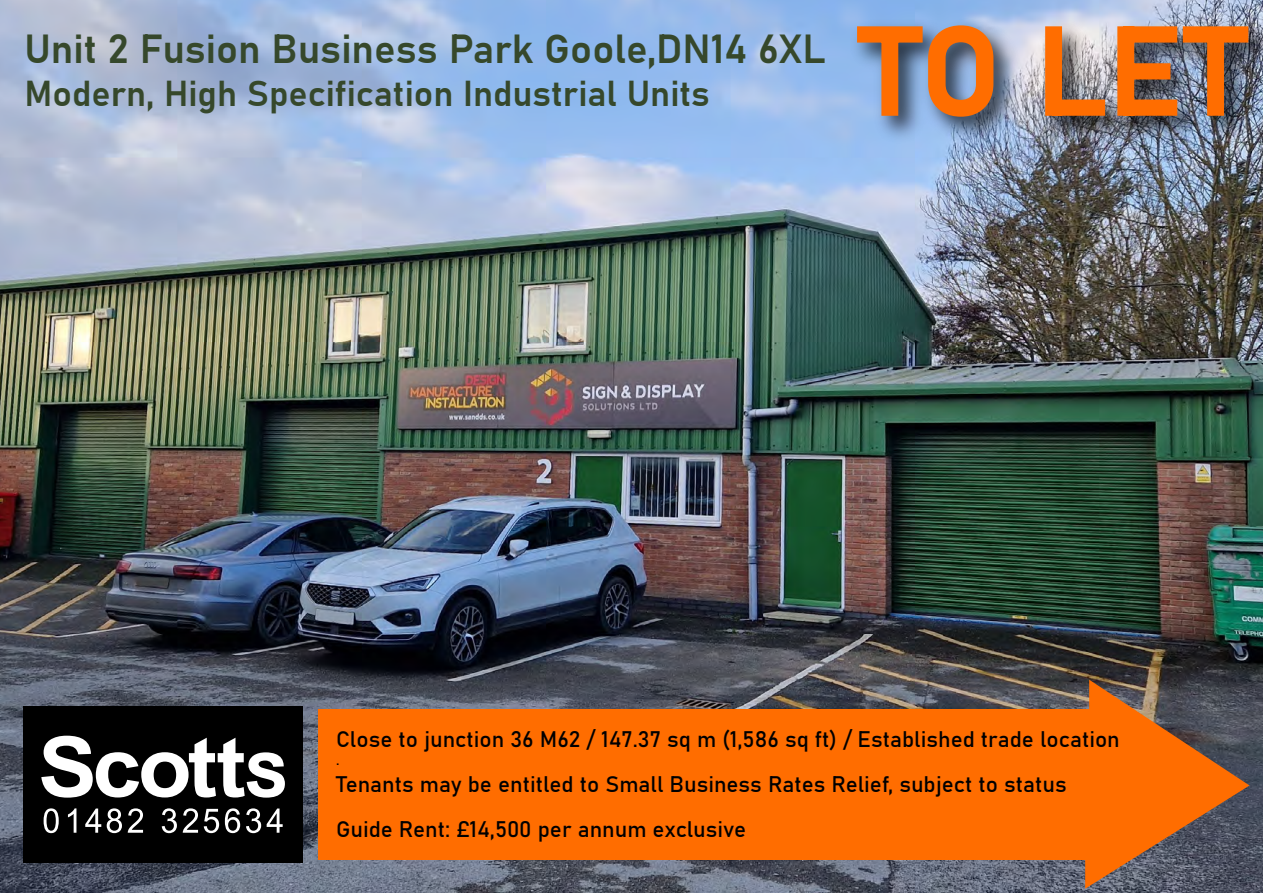
<style>
.page{position:relative;width:1263px;height:893px;background:#fff}
.page>*{position:absolute;margin:0;border:0;box-sizing:border-box;transform-origin:0 0}
.t1{font:126px "Bahnschrift";color:#ff6d00}
.t2{font:40.5px "Bahnschrift";color:#36482b}
.t3{font:36px "Bahnschrift";color:#36482b}
.t4{font:22.5px/45px "Bahnschrift";color:#000}
.t5{font:15px "Bahnschrift";color:#000}
</style>
<div class="page">
<img style="left:0;top:0;width:1263px;height:893px">
<div style="left:24px;top:706px;width:279px;height:156px;background:#000"></div>
<svg style="left:41px;top:736px;width:244px;height:62px"></svg>
<svg style="left:44px;top:808px;width:15px;height:25px"></svg>
<svg style="left:68px;top:808px;width:8px;height:25px"></svg>
<svg style="left:85px;top:808px;width:16px;height:25px"></svg>
<svg style="left:107px;top:808px;width:15px;height:25px"></svg>
<svg style="left:128px;top:808px;width:15px;height:25px"></svg>
<svg style="left:162px;top:808px;width:15px;height:25px"></svg>
<svg style="left:183px;top:808px;width:15px;height:25px"></svg>
<svg style="left:204px;top:809px;width:15px;height:24px"></svg>
<svg style="left:225px;top:808px;width:15px;height:25px"></svg>
<svg style="left:246px;top:808px;width:15px;height:25px"></svg>
<svg style="left:267px;top:808px;width:16px;height:25px"></svg>
<div style="left:318px;top:709px;width:800px;height:150px;background:#ff6d00"></div>
<svg style="left:1085px;top:680px;width:164px;height:209px"></svg>
<img style="left:845px;top:0;width:418px;height:183px">
<h2 class="t2" style="left:24px;top:18px;width:803px">Unit 2 Fusion Business Park Goole,DN14 6XL</h2>
<h3 class="t3" style="left:24px;top:66px;width:687px">Modern, High Specification Industrial Units</h3>
<h1 class="t1" style="left:859px;top:-24px;width:388px">TO LET</h1>
<p class="t4" style="left:336px;top:715px;width:785px">Close to junction 36 M62 / 147.37 sq m (1,586 sq ft) / Established trade location</p>
<p class="t5" style="left:336px;top:748px;width:5px">.</p>
<p class="t4" style="left:336px;top:760px;width:732px">Tenants may be entitled to Small Business Rates Relief, subject to status<br>Guide Rent: £14,500 per annum exclusive</p>
</div>
